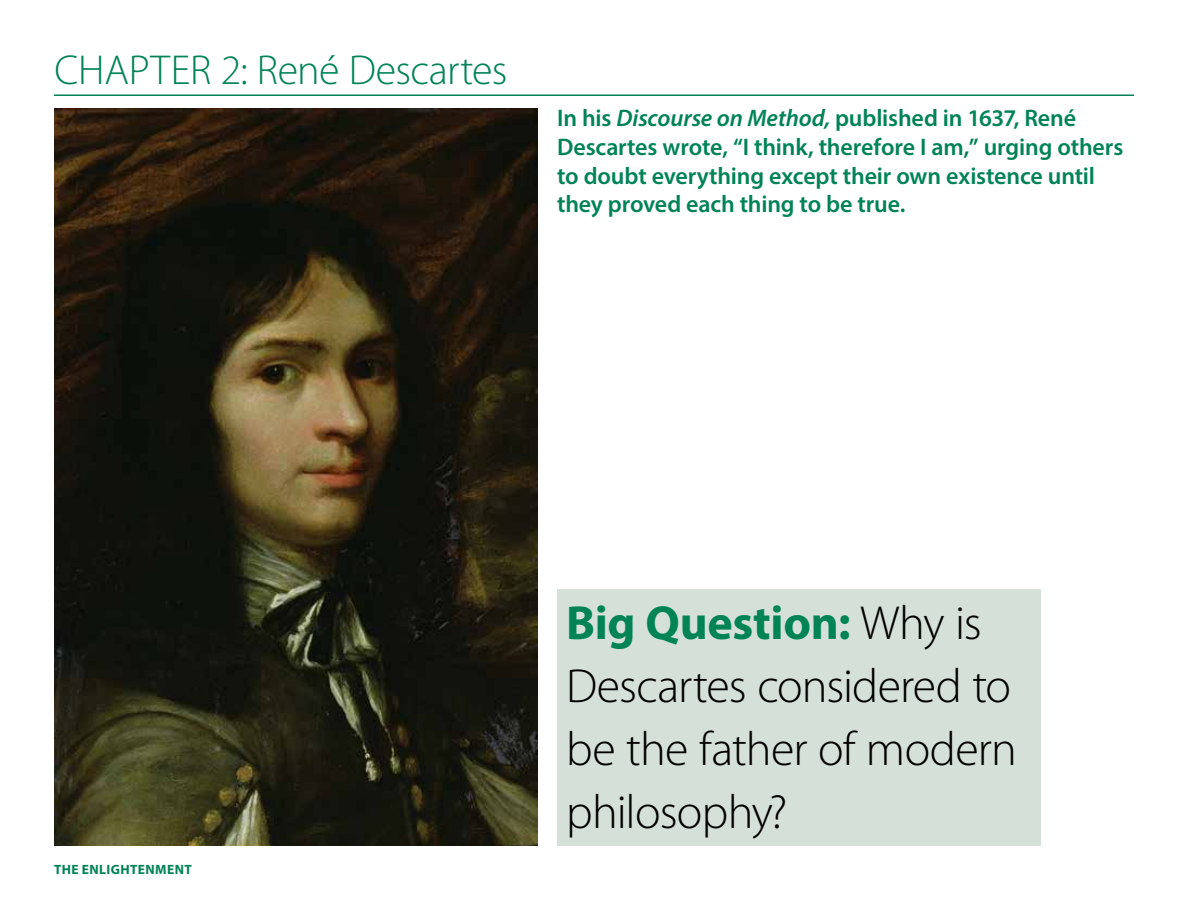
<style>
.page{position:relative;width:1188px;height:918px;background:#fff}
.page>*{position:absolute;margin:0;border:0;box-sizing:border-box;transform-origin:0 0}
.t1{font:300 48px/63px "Myriad Pro";letter-spacing:-.015em;color:#000}
.t2{font:300 42px "Myriad Pro";letter-spacing:-.01em;color:#008355}
.t3{font:600 24px/28.8px "Myriad Pro";letter-spacing:-.005em;color:#008355}
.t4{font:700 13.5px "Myriad Pro";letter-spacing:.035em;color:#008355}
.s1{font-style:italic}
.s2{font-weight:700;color:#008355}
</style>
<div class="page">
<hr style="left:54px;top:94px;width:1080px;height:2px;background:#008355">
<img style="left:54px;top:108px;width:483px;height:738px">
<div style="left:557px;top:590px;width:484px;height:256px;background:#d5e1d8"></div>
<h2 class="t2" style="left:54px;top:47px;width:454px">CHAPTER 2: René Descartes</h2>
<p class="t3" style="left:557px;top:103px;width:568px">In his <span class="s1">Discourse on Method,</span> published in 1637, René Descartes wrote, “I think, therefore I am,” urging others to doubt everything except their own existence until they proved each thing to be true.</p>
<p class="t4" style="left:54px;top:861px;width:139px">THE ENLIGHTENMENT</p>
<h1 class="t1" style="left:566px;top:592px;width:452px"><span class="s2">Big Question:</span> Why is<br>Descartes considered to be the father of modern philosophy?</h1>
</div>
